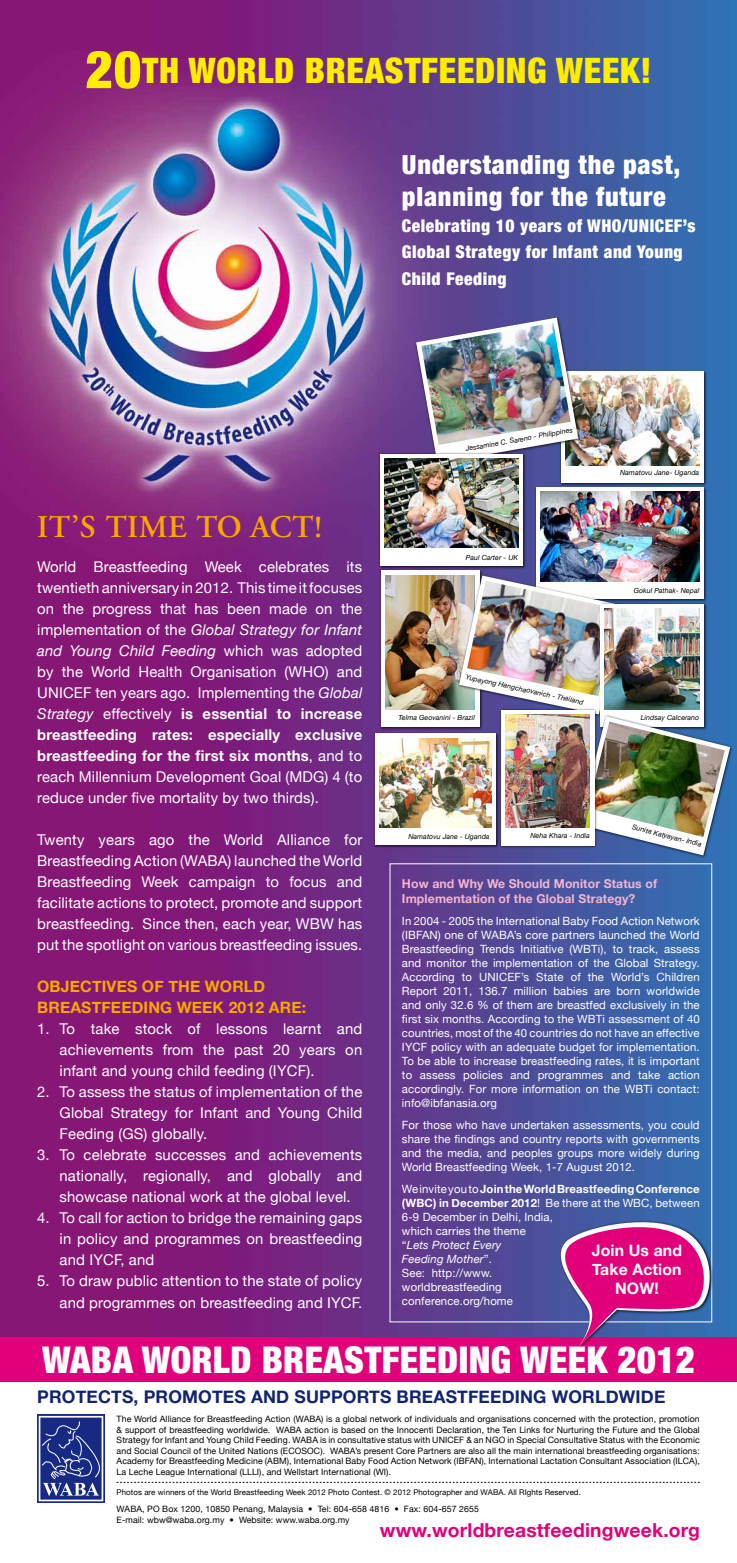
<style>
.page{position:relative;width:737px;height:1563px;background:#fff}
.page>*{position:absolute;margin:0;border:0;box-sizing:border-box;transform-origin:0 0}
.t1{font:900 condensed 36.75px "Helvetica Neue";letter-spacing:.01em;color:#fff}
.t2{font:900 condensed 35px "Helvetica Neue";letter-spacing:.02em;color:#ffed00}
.t3{font:600 31.5px "Adobe Garamond";letter-spacing:.01em;color:#f7a800}
.t4{font:900 condensed 26.25px/31.5px "Helvetica Neue";letter-spacing:.03em;color:#fff}
.t5{font:700 19.25px "Helvetica Neue";letter-spacing:.01em;color:#e2007a}
.t6{font:900 condensed 17.5px/26.2px "Helvetica Neue";letter-spacing:.03em;color:#fff}
.t7{font:700 17.5px "Helvetica Neue";letter-spacing:.01em;color:#122372}
.t8{font:700 15.75px/21px "Helvetica Neue";letter-spacing:.01em;color:#f7a800}
.t9{font:700 15.75px/18.9px "Helvetica Neue";letter-spacing:.01em;color:#fff;text-align:center}
.t10{font:14.88px/21px "Helvetica Neue";letter-spacing:.01em;color:#fff;text-align:justify}
.t11{font:700 12.25px/15.8px "Helvetica Neue";letter-spacing:.01em;color:#f4b5d0}
.t12{font:11.38px/14px "Helvetica Neue";letter-spacing:.01em;color:#fff;text-align:justify}
.t13{font:8.75px/10.5px "Helvetica Neue";letter-spacing:.01em;color:#000;text-align:justify}
.t14{font:7.88px "Helvetica Neue";letter-spacing:.01em;color:#000}
.t15{font:italic 7px "Helvetica Neue";letter-spacing:.01em;color:#000}
.s1{font-size:52.5px}
.s2{font-style:italic}
.s3{font-weight:700}
</style>
<div class="page">
<img style="left:0;top:0;width:737px;height:1337px">
<div style="left:0;top:1337px;width:737px;height:45px;background:#e2007a"></div>
<img style="left:37px;top:1414px;width:67px;height:88px">
<svg style="left:117px;top:1482px;width:582px;height:1px"></svg>
<div style="left:559px;top:370px;width:148px;height:117px;background:#000;opacity:.75"></div>
<div style="left:561px;top:371px;width:142px;height:112px;background:#fff"></div>
<img style="left:581px;top:376px;width:118px;height:89px">
<div style="left:379px;top:569px;width:104px;height:161px;background:#000;opacity:.75"></div>
<div style="left:381px;top:570px;width:98px;height:157px;background:#fff"></div>
<img style="left:385px;top:575px;width:72px;height:134px">
<svg style="left:548px;top:1211px;width:170px;height:135px;background:#9e3b95"></svg>
<div style="left:534px;top:486px;width:173px;height:117px;background:#000;opacity:.75"></div>
<svg style="left:536px;top:487px;width:167px;height:88px"></svg>
<img style="left:540px;top:492px;width:159px;height:83px">
<div style="left:373px;top:731px;width:126px;height:118px;background:#000;opacity:.75"></div>
<div style="left:375px;top:733px;width:121px;height:112px;background:#fff"></div>
<img style="left:380px;top:738px;width:79px;height:89px">
<div style="left:414px;top:316px;width:167px;height:150px;background:#000;opacity:.75"></div>
<img style="left:416px;top:317px;width:162px;height:146px">
<img style="left:421px;top:323px;width:149px;height:122px">
<div style="left:378px;top:452px;width:148px;height:117px;background:#000;opacity:.75"></div>
<div style="left:379px;top:454px;width:143px;height:112px;background:#fff"></div>
<img style="left:384px;top:458px;width:134px;height:90px">
<div style="left:577px;top:714px;width:156px;height:144px;background:#000;opacity:.75"></div>
<img style="left:459px;top:575px;width:271px;height:280px">
<img style="left:598px;top:721px;width:127px;height:116px">
<div style="left:499px;top:708px;width:99px;height:140px;background:#000;opacity:.75"></div>
<div style="left:501px;top:710px;width:93px;height:135px;background:#fff"></div>
<img style="left:505px;top:714px;width:85px;height:113px">
<h2 class="t2" style="left:86px;top:49px;width:567px"><span class="s1">20</span>th World Breastfeeding Week!</h2>
<h3 class="t4" style="left:402px;top:149px;width:280px">Understanding the past, planning for the future</h3>
<p class="t6" style="left:402px;top:212px;width:295px">Celebrating 10 years of WHO/UNICEF’s<br>Global Strategy for Infant and Young<br>Child Feeding</p>
<h3 class="t3" style="left:37px;top:510px;width:287px">IT’S TIME TO ACT!</h3>
<p class="t10" style="left:37px;top:556px;width:326px">World Breastfeeding Week celebrates its twentieth anniversary in 2012. This time it focuses on the progress that has been made on the implementation of the <span class="s2">Global Strategy for Infant and Young Child Feeding</span> which was adopted by the World Health Organisation (WHO) and UNICEF ten years ago. Implementing the <span class="s2">Global Strategy</span> effectively <span class="s3">is essential to increase breastfeeding rates: especially exclusive breastfeeding for the first six months</span>, and to reach Millennium Development Goal (MDG) 4 (to reduce under five mortality by two thirds).</p>
<p class="t10" style="left:37px;top:829px;width:326px">Twenty years ago the World Alliance for Breastfeeding Action (WABA) launched the World Breastfeeding Week campaign to focus and facilitate actions to protect, promote and support breastfeeding. Since then, each year, WBW has put the spotlight on various breastfeeding issues.</p>
<p class="t8" style="left:37px;top:976px;width:270px">Obj ectives of the World<br>Breastfeedi ng Week 2012 are:</p>
<p class="t10" style="left:60px;top:1018px;width:304px;text-indent:-22px">1. To take stock of lessons learnt and achievements from the past 20 years on infant and young child feeding (IYCF).</p>
<p class="t10" style="left:60px;top:1081px;width:304px;text-indent:-22px">2. To assess the status of implementation of the Global Strategy for Infant and Young Child Feeding (GS) globally.</p>
<p class="t10" style="left:60px;top:1144px;width:304px;text-indent:-22px">3. To celebrate successes and achievements nationally, regionally, and globally and showcase national work at the global level.</p>
<p class="t10" style="left:60px;top:1207px;width:304px;text-indent:-22px">4. To call for action to bridge the remaining gaps in policy and programmes on breastfeeding and IYCF, and</p>
<p class="t10" style="left:37px;top:1270px;width:326px;text-align:right">5. To draw public attention to the state of policy and programmes on breastfeeding and IYCF.</p>
<p class="t15" style="left:465px;top:444px;width:110px;rotate:-10deg">Jessamine C. Sareno - Philippines</p>
<p class="t15" style="left:466px;top:553px;width:54px">Paul Carter - UK</p>
<p class="t15" style="left:467px;top:673px;width:121px;rotate:12deg">Yupayong Hangchaovanich - Thailand</p>
<p class="t15" style="left:398px;top:713px;width:78px">Telma Geovanini - Brazil</p>
<p class="t15" style="left:620px;top:468px;width:81px">Namatovu Jane- Uganda</p>
<p class="t15" style="left:634px;top:586px;width:67px">Gokul Pathak- Nepal</p>
<p class="t15" style="left:640px;top:713px;width:60px">Lindsay Calcerano</p>
<p class="t15" style="left:408px;top:832px;width:83px">Namatovu Jane - Uganda</p>
<p class="t15" style="left:530px;top:831px;width:61px">Neha Khara - India</p>
<p class="t15" style="left:633px;top:822px;width:73px;rotate:14deg">Sunita Katyayan- India</p>
<p class="t11" style="left:402px;top:875px;width:257px">How and Why We Should Monitor Status of<br>Implementation of the Global Strategy?</p>
<p class="t12" style="left:402px;top:914px;width:299px">In 2004 - 2005 the International Baby Food Action Network (IBFAN) one of WABA’s core partners launched the World Breastfeeding Trends Initiative (WBTi), to track, assess and monitor the implementation of the Global Strategy.<br>According to UNICEF’s State of the World’s Children Report 2011, 136.7 million babies are born worldwide and only 32.6 % of them are breastfed exclusively in the first six months. According to the WBTi assessment of 40 countries, most of the 40 countries do not have an effective IYCF policy with an adequate budget for implementation.<br>To be able to increase breastfeeding rates, it is important to assess policies and programmes and take action accordingly. For more information on the WBTi contact: info@ibfanasia.org</p>
<p class="t12" style="left:402px;top:1118px;width:299px">For those who have undertaken assessments, you could share the findings and country reports with governments and the media, and peoples groups more widely during World Breastfeeding Week, 1-7 August 2012.</p>
<p class="t12" style="left:402px;top:1182px;width:299px;text-align:left">We invite you to <span class="s3">Join the World Breastfeeding Conference (WBC) in December 2012</span>! Be there at the WBC, between<br>6-9 December in Delhi, India,<br>which carries the theme<br>“<span class="s2">Lets Protect Every<br>Feeding Mother</span>”.<br>See: http://www.<br>worldbreastfeeding<br>conference.org/home</p>
<p class="t9" style="left:591px;top:1240px;width:92px">Join Us and<br>Take Action<br>NOW!</p>
<h1 class="t1" style="left:42px;top:1337px;width:654px">Waba World Breastfeeding Week 2012</h1>
<p class="t7" style="left:37px;top:1385px;width:147px">Protects, Promo</p>
<p class="t7" style="left:212px;top:1385px;width:120px">tes and Suppo</p>
<p class="t7" style="left:357px;top:1385px;width:262px">rts Breastfeedi ng Worldwid</p>
<p class="t7" style="left:654px;top:1385px;width:13px">e</p>
<p class="t13" style="left:117px;top:1414px;width:584px">The World Alliance for Breastfeeding Action (WABA) is a global network of individuals and organisations concerned with the protection, promotion &amp; support of breastfeeding worldwide. WABA action is based on the Innocenti Declaration, the Ten Links for Nurturing the Future and the Global Strategy for Infant and Young Child Feeding. WABA is in consultative status with UNICEF &amp; an NGO in Special Consultative Status with the Economic and Social Council of the United Nations (ECOSOC). WABA’s present Core Partners are also all the main international breastfeeding organisations:<br>Academy for Breastfeeding Medicine (ABM), International Baby Food Action Network (IBFAN), International Lactation Consultant Association (ILCA), La Leche League International (LLLI), and Wellstart International (WI).</p>
<p class="t14" style="left:117px;top:1487px;width:466px">Photos are winners of the World Breastfeeding Week 2012 Photo Contest. © 2012 Photographer and WABA. All RIghts Reserved.</p>
<p class="t13" style="left:117px;top:1504px;width:364px">WABA, PO Box 1200, 10850 Penang, Malaysia • Tel: 604-658 4816 • Fax: 604-657 2655<br>E-mail: wbw@waba.org.my • Website: www.waba.org.my</p>
<p class="t5" style="left:380px;top:1518px;width:321px">www.worldbreastfeedingweek.org</p>
</div>
